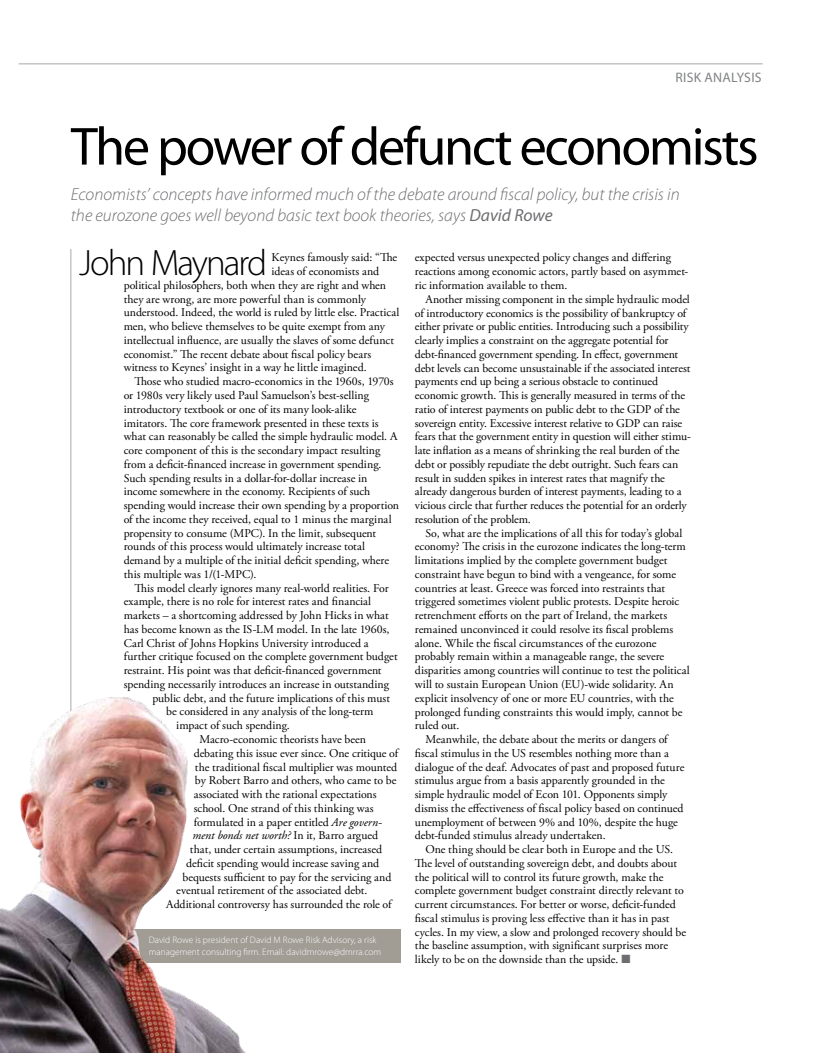
<style>
.page{position:relative;width:815px;height:1053px;background:#fff}
.page>*{position:absolute;margin:0;border:0;box-sizing:border-box;transform-origin:0 0}
.t1{font:54px "Myriad Pro";letter-spacing:-.04em;color:#000}
.t2{font:300 36.75px "Myriad Pro";letter-spacing:-.055em;color:#000}
.t3{font:italic 300 17.5px/21px "Myriad Pro";color:#6d6e71}
.t4{font:13.75px "Myriad Pro";letter-spacing:.02em;color:#808285}
.t5{font:11.88px/13.8px "Adobe Garamond Pro";color:#000}
.t6{font:italic 11.88px "Adobe Garamond Pro";color:#000}
.t7{font:300 9.38px/11.2px "Myriad Pro";color:#fff}
.s1{font-weight:400}
.s2{font-style:italic}
.s3{font-style:normal}
.s4{color:#6d6e71}
</style>
<div class="page">
<div style="left:71px;top:929px;width:329px;height:34px;background:#a19c94"></div>
<hr style="left:70px;top:249px;width:1px;height:515px;background:#a7a9ac">
<img style="left:0;top:696px;width:245px;height:356px">
<hr style="left:19px;top:64px;width:744px;height:1px;background:#a7a9ac">
<p class="t4" style="left:676px;top:68px;width:88px">risk analysis</p>
<h1 class="t1" style="left:71px;top:113px;width:689px">The power of defunct economists</h1>
<h3 class="t3" style="left:71px;top:184px;width:610px">Economists’ concepts have informed much of the debate around fiscal policy, but the crisis in the eurozone goes well beyond basic text book theories, says <span class="s1">David Rowe</span></h3>
<h2 class="t2" style="left:79px;top:243px;width:189px">John Maynard</h2>
<p class="t5" style="left:272px;top:251px;width:127px">Keynes famously said: “The</p>
<p class="t5" style="left:272px;top:265px;width:109px">ideas of economists and</p>
<p class="t5" style="left:124px;top:279px;width:264px">political philosophers, both when they are right and when</p>
<p class="t5" style="left:124px;top:292px;width:244px">they are wrong, are more powerful than is commonly</p>
<p class="t5" style="left:124px;top:306px;width:277px">understood. Indeed, the world is ruled by little else. Practical</p>
<p class="t5" style="left:124px;top:320px;width:263px">men, who believe themselves to be quite exempt from any</p>
<p class="t5" style="left:124px;top:334px;width:272px">intellectual influence, are usually the slaves of some defunct</p>
<p class="t5" style="left:124px;top:347px;width:249px">economist.” The recent debate about fiscal policy bears</p>
<p class="t5" style="left:124px;top:361px;width:244px">witness to Keynes’ insight in a way he little imagined.</p>
<p class="t5" style="left:134px;top:375px;width:261px">Those who studied macro-economics in the 1960s, 1970s</p>
<p class="t5" style="left:124px;top:389px;width:247px">or 1980s very likely used Paul Samuelson’s best-selling</p>
<p class="t5" style="left:124px;top:402px;width:234px">introductory textbook or one of its many look-alike</p>
<p class="t5" style="left:124px;top:416px;width:257px">imitators. The core framework presented in these texts is</p>
<p class="t5" style="left:124px;top:430px;width:275px">what can reasonably be called the simple hydraulic model. A</p>
<p class="t5" style="left:124px;top:444px;width:258px">core component of this is the secondary impact resulting</p>
<p class="t5" style="left:124px;top:457px;width:259px">from a deficit-financed increase in government spending.</p>
<p class="t5" style="left:124px;top:471px;width:245px">Such spending results in a dollar-for-dollar increase in</p>
<p class="t5" style="left:124px;top:485px;width:248px">income somewhere in the economy. Recipients of such</p>
<p class="t5" style="left:124px;top:499px;width:277px">spending would increase their own spending by a proportion</p>
<p class="t5" style="left:124px;top:512px;width:269px">of the income they received, equal to 1 minus the marginal</p>
<p class="t5" style="left:124px;top:526px;width:254px">propensity to consume (MPC). In the limit, subsequent</p>
<p class="t5" style="left:124px;top:540px;width:243px">rounds of this process would ultimately increase total</p>
<p class="t5" style="left:124px;top:554px;width:267px">demand by a multiple of the initial deficit spending, where</p>
<p class="t5" style="left:124px;top:567px;width:134px">this multiple was 1/(1-MPC).</p>
<p class="t5" style="left:134px;top:581px;width:256px">This model clearly ignores many real-world realities. For</p>
<p class="t5" style="left:124px;top:595px;width:249px">example, there is no role for interest rates and financial</p>
<p class="t5" style="left:124px;top:609px;width:266px">markets – a shortcoming addressed by John Hicks in what</p>
<p class="t5" style="left:124px;top:622px;width:267px">has become known as the IS-LM model. In the late 1960s,</p>
<p class="t5" style="left:124px;top:636px;width:246px">Carl Christ of Johns Hopkins University introduced a</p>
<p class="t5" style="left:124px;top:650px;width:275px">further critique focused on the complete government budget</p>
<p class="t5" style="left:124px;top:664px;width:259px">restraint. His point was that deficit-financed government</p>
<p class="t5" style="left:124px;top:677px;width:267px">spending necessarily introduces an increase in outstanding</p>
<p class="t5" style="left:152px;top:691px;width:239px">public debt, and the future implications of this must</p>
<p class="t5" style="left:166px;top:705px;width:209px">be considered in any analysis of the long-term</p>
<p class="t5" style="left:176px;top:719px;width:115px">impact of such spending.</p>
<p class="t5" style="left:199px;top:732px;width:168px">Macro-economic theorists have been</p>
<p class="t5" style="left:194px;top:746px;width:206px">debating this issue ever since. One critique of</p>
<p class="t5" style="left:195px;top:760px;width:204px">the traditional fiscal multiplier was mounted</p>
<p class="t5" style="left:195px;top:774px;width:203px">by Robert Barro and others, who came to be</p>
<p class="t5" style="left:194px;top:787px;width:184px">associated with the rational expectations</p>
<p class="t5" style="left:194px;top:801px;width:181px">school. One strand of this thinking was</p>
<p class="t5" style="left:194px;top:815px;width:190px">formulated in a paper entitled <span class="s2">Are govern-</span></p>
<p class="t6" style="left:192px;top:828px;width:187px">ment bonds net worth? <span class="s3">In it, Barro argued</span></p>
<p class="t5" style="left:190px;top:842px;width:194px">that, under certain assumptions, increased</p>
<p class="t5" style="left:186px;top:856px;width:195px">deficit spending would increase saving and</p>
<p class="t5" style="left:182px;top:870px;width:210px">bequests sufficient to pay for the servicing and</p>
<p class="t5" style="left:176px;top:884px;width:193px">eventual retirement of the associated debt.</p>
<p class="t5" style="left:166px;top:897px;width:227px">Additional controversy has surrounded the role of</p>
<p class="t7" style="left:149px;top:934px;width:234px">David Rowe is president of David M Rowe Risk Advisory, a risk management consulting firm. Email: davidmrowe@dmrra.com</p>
<p class="t5" style="left:415px;top:251px;width:275px">expected versus unexpected policy changes and differing reactions among economic actors, partly based on asymmet&shy;ric information available to them.</p>
<p class="t5" style="left:415px;top:292px;width:277px;text-indent:11px">Another missing component in the simple hydraulic model of introductory economics is the possibility of bankruptcy of either private or public entities. Introducing such a possibility clearly implies a constraint on the aggregate potential for debt-financed government spending. In effect, government debt levels can become unsustainable if the associated interest payments end up being a serious obstacle to continued economic growth. This is generally measured in terms of the ratio of interest payments on public debt to the GDP of the sovereign entity. Excessive interest relative to GDP can raise fears that the government entity in question will either stimu&shy;late inflation as a means of shrinking the real burden of the debt or possibly repudiate the debt outright. Such fears can result in sudden spikes in interest rates that magnify the already dangerous burden of interest payments, leading to a vicious circle that further reduces the potential for an orderly resolution of the problem.</p>
<p class="t5" style="left:425px;top:526px;width:259px">So, what are the implications of all this for today’s global</p>
<p class="t5" style="left:415px;top:540px;width:273px">economy? The crisis in the eurozone indicates the long-term</p>
<p class="t5" style="left:415px;top:554px;width:254px">limitations implied by the complete government budget</p>
<p class="t5" style="left:415px;top:567px;width:263px">constraint have begun to bind with a vengeance, for some</p>
<p class="t5" style="left:415px;top:581px;width:252px">countries at least. Greece was forced into restraints that</p>
<p class="t5" style="left:415px;top:595px;width:266px">triggered sometimes violent public protests. Despite heroic</p>
<p class="t5" style="left:415px;top:609px;width:254px">retrenchment efforts on the part of Ireland, the markets</p>
<p class="t5" style="left:415px;top:622px;width:260px">remained unconvinced it could resolve its fiscal problems</p>
<p class="t5" style="left:415px;top:636px;width:243px">alone. While the fiscal circumstances of the eurozone</p>
<p class="t5" style="left:415px;top:650px;width:251px">probably remain within a manageable range, the severe</p>
<p class="t5" style="left:415px;top:664px;width:276px">disparities among countries will continue to test the political</p>
<p class="t5" style="left:415px;top:677px;width:260px">will to sustain European Union (EU)-wide solidarity. An</p>
<p class="t5" style="left:415px;top:691px;width:260px">explicit insolvency of one or more EU countries, with the</p>
<p class="t5" style="left:415px;top:705px;width:269px">prolonged funding constraints this would imply, cannot be</p>
<p class="t5" style="left:415px;top:719px;width:46px">ruled out.</p>
<p class="t5" style="left:425px;top:732px;width:244px">Meanwhile, the debate about the merits or dangers of</p>
<p class="t5" style="left:415px;top:746px;width:256px">fiscal stimulus in the US resembles nothing more than a</p>
<p class="t5" style="left:415px;top:760px;width:271px">dialogue of the deaf. Advocates of past and proposed future</p>
<p class="t5" style="left:415px;top:774px;width:252px">stimulus argue from a basis apparently grounded in the</p>
<p class="t5" style="left:415px;top:787px;width:254px">simple hydraulic model of Econ 101. Opponents simply</p>
<p class="t5" style="left:415px;top:801px;width:270px">dismiss the effectiveness of fiscal policy based on continued</p>
<p class="t5" style="left:415px;top:815px;width:265px">unemployment of between 9% and 10%, despite the huge</p>
<p class="t5" style="left:415px;top:829px;width:192px">debt-funded stimulus already undertaken.</p>
<p class="t5" style="left:425px;top:842px;width:249px">One thing should be clear both in Europe and the US.</p>
<p class="t5" style="left:415px;top:856px;width:264px">The level of outstanding sovereign debt, and doubts about</p>
<p class="t5" style="left:415px;top:870px;width:250px">the political will to control its future growth, make the</p>
<p class="t5" style="left:415px;top:884px;width:271px">complete government budget constraint directly relevant to</p>
<p class="t5" style="left:415px;top:897px;width:262px">current circumstances. For better or worse, deficit-funded</p>
<p class="t5" style="left:415px;top:911px;width:256px">fiscal stimulus is proving less effective than it has in past</p>
<p class="t5" style="left:415px;top:925px;width:273px">cycles. In my view, a slow and prolonged recovery should be</p>
<p class="t5" style="left:415px;top:939px;width:255px">the baseline assumption, with significant surprises more</p>
<p class="t5" style="left:415px;top:952px;width:217px">likely to be on the downside than the upside. <span class="s4">■</span></p>
</div>
